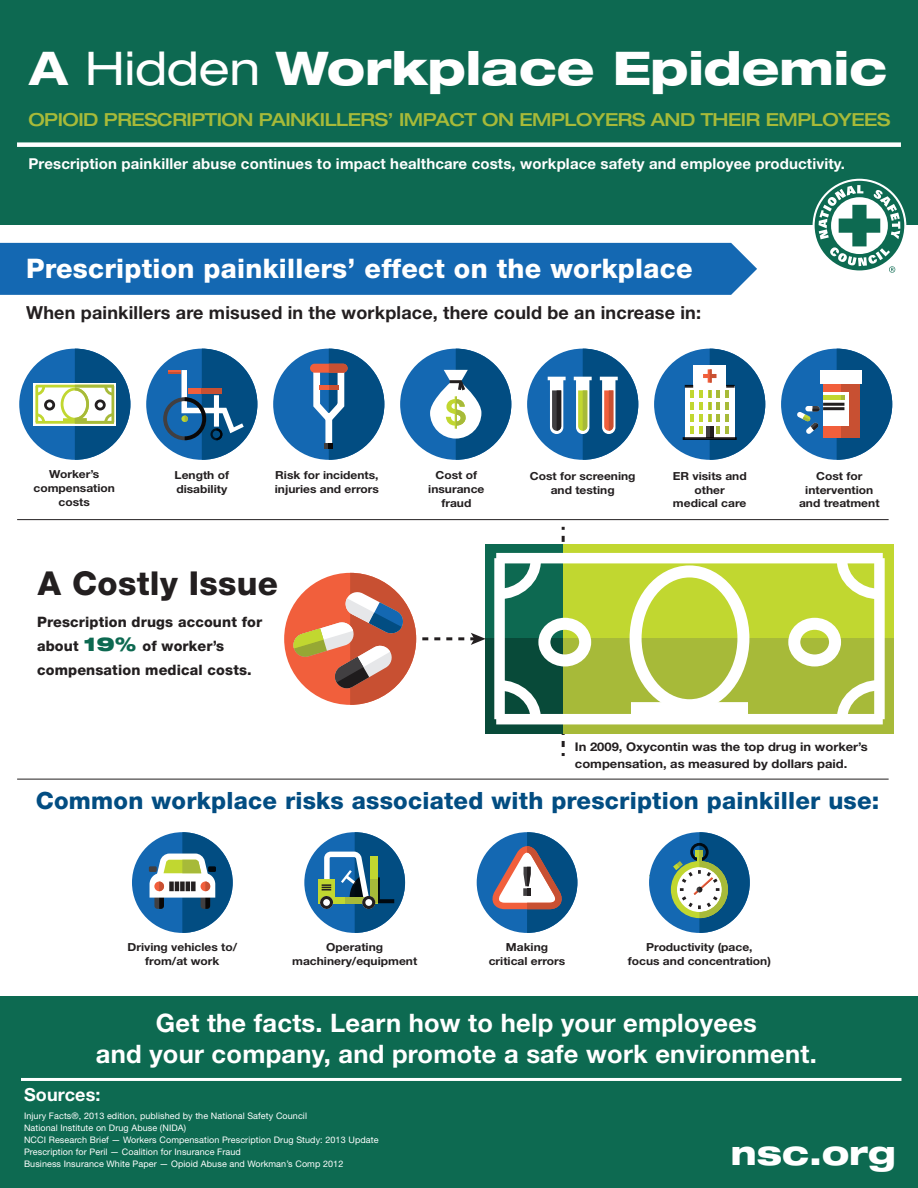
<style>
.page{position:relative;width:918px;height:1188px;background:#fff}
.page>*{position:absolute;margin:0;border:0;box-sizing:border-box;transform-origin:0 0}
.t1{font:800 expanded 46.5px "Helvetica Neue LT Std";color:#fff}
.t2{font:800 expanded 33.3px "Helvetica Neue LT Std";color:#fff}
.t3{font:800 33px "Helvetica Neue LT Std";letter-spacing:.01em;color:#231f20}
.t4{font:800 27px "Helvetica Neue LT Std";letter-spacing:.01em;color:#fff}
.t5{font:700 25.5px/31.5px "Helvetica Neue LT Std";letter-spacing:.01em;color:#fff;text-align:center}
.t6{font:800 23.85px "Helvetica Neue LT Std";letter-spacing:.01em;color:#024d82}
.t7{font:700 18px "Helvetica Neue LT Std";letter-spacing:.01em;color:#231f20}
.t8{font:500 expanded 18px "Helvetica Neue LT Std";letter-spacing:-.03em;color:#a7ba39}
.t9{font:700 18px "Helvetica Neue LT Std";letter-spacing:.01em;color:#fff}
.t10{font:700 15px "Helvetica Neue LT Std";letter-spacing:.01em;color:#fff}
.t11{font:800 14.4px/24px "Helvetica Neue LT Std";letter-spacing:.01em;color:#231f20}
.t12{font:700 12px/16.5px "Helvetica Neue LT Std";color:#231f20;scale:1.08 1}
.t13{font:700 11.1px/14px "Helvetica Neue LT Std";color:#231f20;text-align:center;scale:1.08 1}
.t14{font:9px/12px "Helvetica Neue LT Std";letter-spacing:.01em;color:#fff}
.s1{font-weight:700}
.s2{font-weight:400}
.s3{font-weight:900;font-stretch:expanded;font-size:19.2px;color:#0d6951}
</style>
<div class="page">
<div style="left:19px;top:349px;width:111px;height:111px;background:#1468b2;border-radius:50%"></div>
<div style="left:34px;top:383px;width:82px;height:43px;background:#fff"></div>
<hr style="left:36px;top:385px;width:78px;height:3px;background:#c1d730">
<hr style="left:35px;top:386px;width:3px;height:36px;background:#c1d730">
<hr style="left:36px;top:421px;width:78px;height:3px;background:#c1d730">
<svg style="left:33px;top:412px;width:13px;height:13px"></svg>
<svg style="left:33px;top:384px;width:13px;height:13px"></svg>
<div style="left:61px;top:388px;width:28px;height:33px;border:3px solid #c1d730;border-radius:50%"></div>
<hr style="left:63px;top:418px;width:24px;height:4px;background:#c1d730">
<div style="left:44px;top:399px;width:11px;height:12px;border:3px solid #231f20;border-radius:50%"></div>
<svg style="left:72px;top:349px;width:58px;height:111px"></svg>
<div style="left:527px;top:349px;width:111px;height:111px;background:#1468b2;border-radius:50%"></div>
<svg style="left:574px;top:349px;width:64px;height:111px"></svg>
<svg style="left:548px;top:377px;width:18px;height:57px"></svg>
<div style="left:273px;top:349px;width:111px;height:111px;background:#1468b2;border-radius:50%"></div>
<svg style="left:310px;top:349px;width:74px;height:111px"></svg>
<div style="left:400px;top:349px;width:111px;height:111px;background:#1468b2;border-radius:50%"></div>
<svg style="left:430px;top:349px;width:81px;height:111px"></svg>
<div style="left:146px;top:349px;width:111px;height:111px;background:#1468b2;border-radius:50%"></div>
<svg style="left:163px;top:349px;width:94px;height:111px"></svg>
<div style="left:781px;top:349px;width:111px;height:111px;background:#1468b2;border-radius:50%"></div>
<div style="left:823px;top:382px;width:36px;height:56px;background:#f15f3c"></div>
<div style="left:820px;top:371px;width:42px;height:13px;background:#fff"></div>
<div style="left:823px;top:392px;width:26px;height:33px;background:#fff"></div>
<hr style="left:823px;top:396px;width:21px;height:4px;background:#c1d730">
<svg style="left:837px;top:349px;width:55px;height:111px"></svg>
<hr style="left:823px;top:403px;width:21px;height:3px;background:#231f20">
<hr style="left:823px;top:407px;width:21px;height:3px;background:#231f20">
<svg style="left:797px;top:406px;width:23px;height:28px"></svg>
<div style="left:654px;top:349px;width:111px;height:111px;background:#1468b2;border-radius:50%"></div>
<div style="left:693px;top:365px;width:33px;height:74px;background:#fff"></div>
<div style="left:685px;top:386px;width:49px;height:53px;background:#fff"></div>
<svg style="left:699px;top:349px;width:66px;height:111px"></svg>
<svg style="left:685px;top:385px;width:8px;height:49px"></svg>
<hr style="left:683px;top:437px;width:54px;height:3px;background:#231f20">
<svg style="left:562px;top:536px;width:3px;height:220px"></svg>
<div style="left:486px;top:544px;width:407px;height:189px;background:#c1d730"></div>
<div style="left:486px;top:544px;width:77px;height:189px;background:#0d6951"></div>
<div style="left:486px;top:638px;width:407px;height:95px;background:#a7ba39"></div>
<div style="left:486px;top:638px;width:77px;height:95px;background:#084a39"></div>
<div style="left:496px;top:553px;width:387px;height:10px;background:#fff"></div>
<div style="left:494px;top:558px;width:11px;height:161px;background:#fff"></div>
<div style="left:496px;top:714px;width:387px;height:10px;background:#fff"></div>
<div style="left:874px;top:558px;width:11px;height:161px;background:#fff"></div>
<svg style="left:494px;top:675px;width:52px;height:50px"></svg>
<svg style="left:832px;top:675px;width:53px;height:50px"></svg>
<svg style="left:832px;top:552px;width:53px;height:53px"></svg>
<svg style="left:494px;top:552px;width:52px;height:53px"></svg>
<div style="left:630px;top:565px;width:119px;height:146px;border:12px solid #fff;border-radius:50%"></div>
<div style="left:631px;top:702px;width:117px;height:21px;background:#fff"></div>
<div style="left:538px;top:618px;width:53px;height:48px;border:12px solid #fff;border-radius:50%"></div>
<div style="left:788px;top:618px;width:53px;height:48px;border:12px solid #fff;border-radius:50%"></div>
<svg style="left:292px;top:573px;width:124px;height:132px"></svg>
<svg style="left:422px;top:633px;width:64px;height:12px"></svg>
<div style="left:0;top:997px;width:918px;height:191px;background:#0d6a51"></div>
<div style="left:0;top:0;width:918px;height:225px;background:#0d6951"></div>
<div style="left:17px;top:142px;width:884px;height:5px;background:#fff"></div>
<svg style="left:813px;top:179px;width:93px;height:94px"></svg>
<div style="left:815px;top:181px;width:89px;height:89px;background:#0d6a51;border-radius:50%"></div>
<svg style="left:819px;top:185px;width:81px;height:88px"></svg>
<div style="left:0;top:243px;width:757px;height:52px;background:#1468b2"></div>
<div style="left:132px;top:832px;width:101px;height:101px;background:#1468b2;border-radius:50%"></div>
<div style="left:304px;top:832px;width:101px;height:101px;background:#1468b2;border-radius:50%"></div>
<div style="left:477px;top:832px;width:100px;height:101px;background:#1468b2;border-radius:50%"></div>
<div style="left:649px;top:832px;width:101px;height:101px;background:#1468b2;border-radius:50%"></div>
<svg style="left:492px;top:832px;width:85px;height:101px"></svg>
<div style="left:319px;top:880px;width:16px;height:24px;background:#c1d730"></div>
<svg style="left:320px;top:832px;width:85px;height:101px"></svg>
<svg style="left:150px;top:832px;width:83px;height:101px"></svg>
<div style="left:208px;top:866px;width:8px;height:6px;background:#000910"></div>
<div style="left:149px;top:866px;width:8px;height:6px;background:#413f41"></div>
<svg style="left:671px;top:832px;width:79px;height:101px"></svg>
<hr style="left:17px;top:519px;width:872px;height:1px;background:#231f20">
<hr style="left:17px;top:779px;width:872px;height:1px;background:#231f20">
<hr style="left:21px;top:1078px;width:881px;height:3px;background:#fff">
<h1 class="t1" style="left:29px;top:39px;width:860px"><span class="s1">A</span> <span class="s2">Hidden</span> Workplace Epidemic</h1>
<h3 class="t8" style="left:28px;top:109px;width:863px">OPIOID PRESCRIPTION PAINKILLERS’ IMPACT ON EMPLOYERS AND THEIR EMPLOYEES</h3>
<h3 class="t10" style="left:28px;top:155px;width:818px">Prescription painkiller abuse continues to impact healthcare costs, workplace safety and employee productivity.</h3>
<h3 class="t4" style="left:26px;top:252px;width:668px">Prescription painkillers’ effect on the workplace</h3>
<h3 class="t7" style="left:26px;top:301px;width:676px">When painkillers are misused in the workplace, there could be an increase in:</h3>
<p class="t13" style="left:33px;top:467px;width:77px">Worker’s compensation costs</p>
<p class="t13" style="left:530px;top:469px;width:99px">Cost for screening and testing</p>
<p class="t13" style="left:275px;top:468px;width:98px;text-align:left">Risk for incidents, injuries and errors</p>
<p class="t13" style="left:428px;top:468px;width:54px">Cost of insurance fraud</p>
<p class="t13" style="left:175px;top:468px;width:52px;text-align:left">Length of disability</p>
<p class="t13" style="left:799px;top:469px;width:76px">Cost for intervention and treatment</p>
<p class="t13" style="left:673px;top:469px;width:70px">ER visits and other medical care</p>
<h3 class="t3" style="left:38px;top:563px;width:242px">A Costly Issue</h3>
<p class="t11" style="left:37px;top:610px;width:227px">Prescription drugs account for about <span class="s3">19%</span> of worker’s compensation medical costs.</p>
<p class="t12" style="left:575px;top:738px;width:273px">In 2009, Oxycontin was the top drug in worker’s compensation, as measured by dollars paid.</p>
<h3 class="t6" style="left:36px;top:787px;width:845px">Common workplace risks associated with prescription painkiller use:</h3>
<p class="t13" style="left:127px;top:940px;width:103px">Driving vehicles to/ from/at work</p>
<p class="t13" style="left:292px;top:940px;width:117px">Operating machinery/equipment</p>
<p class="t13" style="left:489px;top:940px;width:72px">Making critical errors</p>
<p class="t13" style="left:628px;top:940px;width:134px">Productivity (pace,<br>focus and concentration)</p>
<h3 class="t5" style="left:96px;top:1006px;width:722px">Get the facts. Learn how to help your employees<br>and your company, and promote a safe work environment.</h3>
<h3 class="t9" style="left:24px;top:1083px;width:78px">Sources:</h3>
<p class="t14" style="left:24px;top:1109px;width:356px">Injury Facts®, 2013 edition, published by the National Safety Council<br>National Institute on Drug Abuse (NIDA)<br>NCCI Research Brief — Workers Compensation Prescription Drug Study: 2013 Update Prescription for Peril — Coalition for Insurance Fraud<br>Business Insurance White Paper — Opioid Abuse and Workman’s Comp 2012</p>
<h2 class="t2" style="left:731px;top:1131px;width:166px">nsc.org</h2>
</div>
